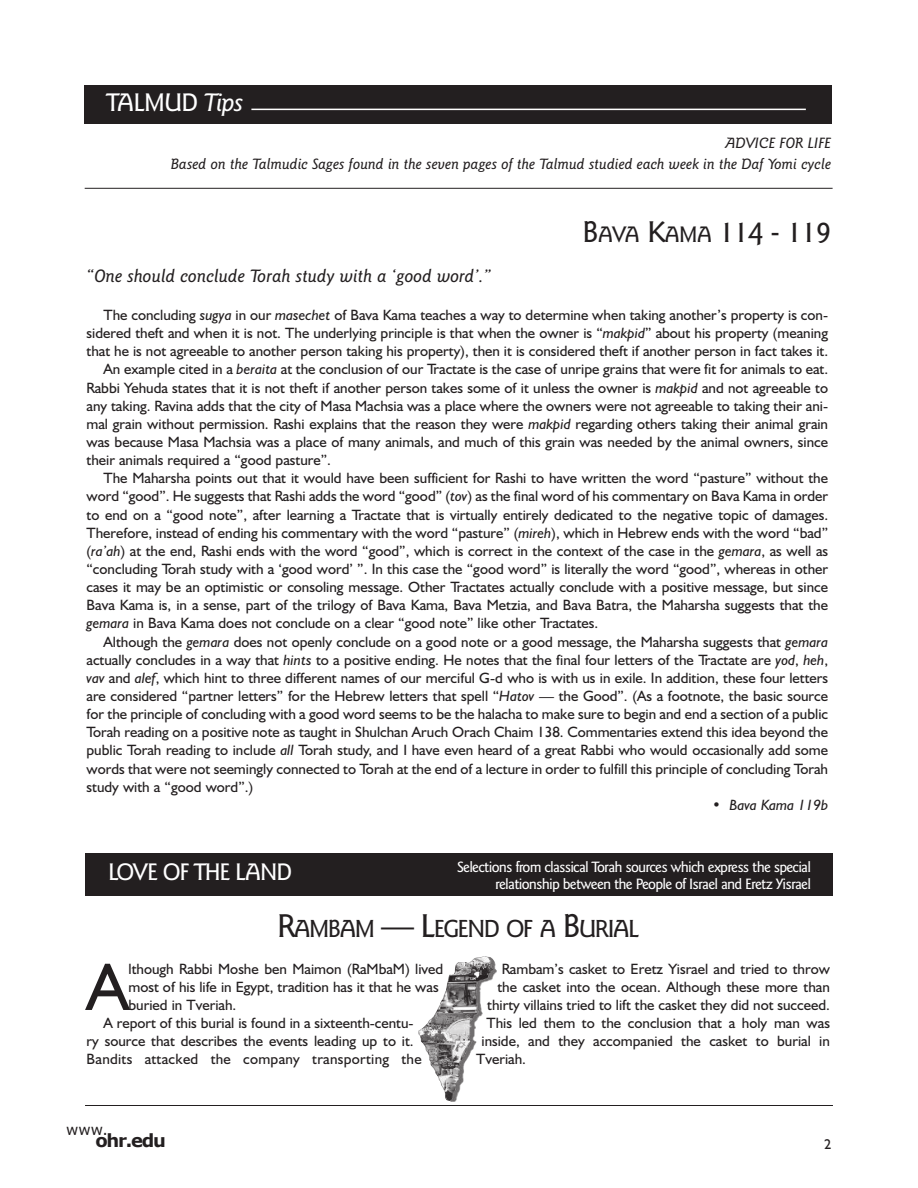
<style>
.page{position:relative;width:918px;height:1188px;background:#fff}
.page>*{position:absolute;margin:0;border:0;box-sizing:border-box;transform-origin:0 0}
.t1{font:67.65px "Humanist 521 BT";color:#231f20}
.t2{font:500 30px "Goudy Sans IT Cby BT";letter-spacing:-.055em;color:#231f20}
.t3{font:500 25.5px "Goudy Sans IT Cby BT";letter-spacing:-.04em;color:#fff}
.t4{font:500 24.75px "Goudy Sans IT Cby BT";letter-spacing:-.07em;color:#231f20}
.t5{font:500 24px "Goudy Sans IT Cby BT";letter-spacing:-.055em;color:#fff}
.t6{font:italic 500 18px "Goudy Sans IT Cby BT";color:#231f20}
.t7{font:700 18px "Verdana";letter-spacing:-.07em;color:#231f20}
.t8{font:15px "Humanist 521 BT";color:#231f20}
.t9{font:500 15px/16.5px "Goudy Sans IT Cby BT";letter-spacing:-.055em;color:#fff;text-align:right}
.t10{font:italic 500 15px/21px "Goudy Sans IT Cby BT";color:#231f20;text-align:right}
.t11{font:15px "Humanist 521 BT";letter-spacing:.02em;color:#231f20}
.t12{font:italic 15px "Humanist 521 BT";color:#231f20}
.t13{font:15px "Verdana";color:#231f20}
.t14{font:14.25px "Humanist 521 BT";color:#231f20}
.s1{font-style:italic}
.s2{font-size:22.5px}
.s3{font-style:normal}
.s4{font-size:33px}
</style>
<div class="page">
<hr style="left:85px;top:1105px;width:748px;height:1px;background:#231f20">
<img style="left:418px;top:956px;width:79px;height:146px">
<div style="left:85px;top:853px;width:748px;height:42px;background:#231f20"></div>
<div style="left:84px;top:85px;width:748px;height:38px;background:#231f20"></div>
<hr style="left:251px;top:109px;width:555px;height:1px;background:#fff">
<hr style="left:85px;top:188px;width:748px;height:1px;background:#231f20">
<h3 class="t3" style="left:106px;top:87px;width:139px">TALMUD <span class="s1">Tips</span></h3>
<p class="t10" style="left:171px;top:132px;width:662px">ADVICE FOR LIFE<br>Based on the Talmudic Sages found in the seven pages of the Talmud studied each week in the Daf Yomi cycle</p>
<h2 class="t2" style="left:583px;top:214px;width:250px">B<span class="s2">AVA</span> K<span class="s2">AMA</span> 114 - 119</h2>
<p class="t6" style="left:87px;top:266px;width:406px">“One should conclude Torah study with a ‘good word’.”</p>
<p class="t8" style="left:104px;top:306px;width:726px">The concluding <span class="s1">sugya</span> in our <span class="s1">masechet</span> of Bava Kama teaches a way to determine when taking another’s property is con-</p>
<p class="t8" style="left:87px;top:324px;width:743px">sidered theft and when it is not. The underlying principle is that when the owner is “<span class="s1">makpid</span>” about his property (meaning</p>
<p class="t8" style="left:87px;top:342px;width:743px">that he is not agreeable to another person taking his property), then it is considered theft if another person in fact takes it.</p>
<p class="t8" style="left:104px;top:360px;width:726px">An example cited in a <span class="s1">beraita</span> at the conclusion of our Tractate is the case of unripe grains that were fit for animals to eat.</p>
<p class="t8" style="left:87px;top:379px;width:743px">Rabbi Yehuda states that it is not theft if another person takes some of it unless the owner is <span class="s1">makpid</span> and not agreeable to</p>
<p class="t8" style="left:87px;top:397px;width:743px">any taking. Ravina adds that the city of Masa Machsia was a place where the owners were not agreeable to taking their ani-</p>
<p class="t8" style="left:87px;top:415px;width:743px">mal grain without permission. Rashi explains that the reason they were <span class="s1">makpid</span> regarding others taking their animal grain</p>
<p class="t8" style="left:87px;top:433px;width:743px">was because Masa Machsia was a place of many animals, and much of this grain was needed by the animal owners, since</p>
<p class="t8" style="left:87px;top:451px;width:246px">their animals required a “good pasture”.</p>
<p class="t8" style="left:104px;top:469px;width:726px">The Maharsha points out that it would have been sufficient for Rashi to have written the word “pasture” without the</p>
<p class="t8" style="left:87px;top:487px;width:743px">word “good”. He suggests that Rashi adds the word “good” (<span class="s1">tov</span>) as the final word of his commentary on Bava Kama in order</p>
<p class="t8" style="left:87px;top:506px;width:743px">to end on a “good note”, after learning a Tractate that is virtually entirely dedicated to the negative topic of damages.</p>
<p class="t8" style="left:87px;top:524px;width:743px">Therefore, instead of ending his commentary with the word “pasture” (<span class="s1">mireh</span>), which in Hebrew ends with the word “bad”</p>
<p class="t8" style="left:87px;top:542px;width:743px">(<span class="s1">ra’ah</span>) at the end, Rashi ends with the word “good”, which is correct in the context of the case in the <span class="s1">gemara</span>, as well as</p>
<p class="t8" style="left:87px;top:560px;width:743px">“concluding Torah study with a ‘good word’ ”. In this case the “good word” is literally the word “good”, whereas in other</p>
<p class="t8" style="left:87px;top:578px;width:743px">cases it may be an optimistic or consoling message. Other Tractates actually conclude with a positive message, but since</p>
<p class="t8" style="left:87px;top:596px;width:743px">Bava Kama is, in a sense, part of the trilogy of Bava Kama, Bava Metzia, and Bava Batra, the Maharsha suggests that the</p>
<p class="t8" style="left:87px;top:614px;width:513px"><span class="s1">gemara</span> in Bava Kama does not conclude on a clear “good note” like other Tractates.</p>
<p class="t8" style="left:104px;top:633px;width:726px">Although the <span class="s1">gemara</span> does not openly conclude on a good note or a good message, the Maharsha suggests that <span class="s1">gemara</span></p>
<p class="t8" style="left:87px;top:651px;width:743px">actually concludes in a way that <span class="s1">hints</span> to a positive ending. He notes that the final four letters of the Tractate are <span class="s1">yod</span>, <span class="s1">heh</span>,</p>
<p class="t8" style="left:87px;top:669px;width:743px"><span class="s1">vav</span> and <span class="s1">alef</span>, which hint to three different names of our merciful G-d who is with us in exile. In addition, these four letters</p>
<p class="t8" style="left:87px;top:687px;width:743px">are considered “partner letters” for the Hebrew letters that spell “<span class="s1">Hatov</span> — the Good”. (As a footnote, the basic source</p>
<p class="t8" style="left:87px;top:705px;width:743px">for the principle of concluding with a good word seems to be the halacha to make sure to begin and end a section of a public</p>
<p class="t8" style="left:87px;top:723px;width:743px">Torah reading on a positive note as taught in Shulchan Aruch Orach Chaim 138. Commentaries extend this idea beyond the</p>
<p class="t8" style="left:87px;top:741px;width:743px">public Torah reading to include <span class="s1">all</span> Torah study, and I have even heard of a great Rabbi who would occasionally add some</p>
<p class="t8" style="left:87px;top:760px;width:743px">words that were not seemingly connected to Torah at the end of a lecture in order to fulfill this principle of concluding Torah</p>
<p class="t8" style="left:87px;top:778px;width:168px">study with a “good word”.)</p>
<p class="t12" style="left:712px;top:796px;width:117px"><span class="s3">•</span> Bava Kama 119b</p>
<h3 class="t5" style="left:108px;top:858px;width:186px">LOVE OF THE LAND</h3>
<p class="t9" style="left:457px;top:859px;width:356px">Selections from classical Torah sources which express the special relationship between the People of Israel and Eretz Yisrael</p>
<h3 class="t4" style="left:277px;top:914px;width:364px"><span class="s4">R</span>AMBAM <span class="s4">— L</span>EGEND OF A <span class="s4">B</span>URIAL</h3>
<h1 class="t1" style="left:87px;top:947px;width:44px">A</h1>
<p class="t8" style="left:129px;top:960px;width:316px">lthough Rabbi Moshe ben Maimon (RaMbaM) lived</p>
<p class="t8" style="left:129px;top:978px;width:312px">most of his life in Egypt, tradition has it that he was</p>
<p class="t8" style="left:129px;top:996px;width:109px">buried in Tveriah.</p>
<p class="t8" style="left:104px;top:1014px;width:312px">A report of this burial is found in a sixteenth-centu-</p>
<p class="t8" style="left:87px;top:1032px;width:329px">ry source that describes the events leading up to it.</p>
<p class="t11" style="left:87px;top:1050px;width:337px">Bandits attacked the company transporting the</p>
<p class="t13" style="left:66px;top:1120px;width:43px">www.</p>
<p class="t7" style="left:96px;top:1129px;width:72px">ohr.edu</p>
<p class="t8" style="left:502px;top:960px;width:330px">Rambam’s casket to Eretz Yisrael and tried to throw</p>
<p class="t8" style="left:497px;top:978px;width:334px">the casket into the ocean. Although these more than</p>
<p class="t8" style="left:487px;top:996px;width:344px">thirty villains tried to lift the casket they did not succeed.</p>
<p class="t8" style="left:487px;top:1014px;width:345px">This led them to the conclusion that a holy man was</p>
<p class="t8" style="left:482px;top:1032px;width:350px">inside, and they accompanied the casket to burial in</p>
<p class="t8" style="left:476px;top:1050px;width:51px">Tveriah.</p>
<p class="t14" style="left:824px;top:1136px;width:9px">2</p>
</div>
